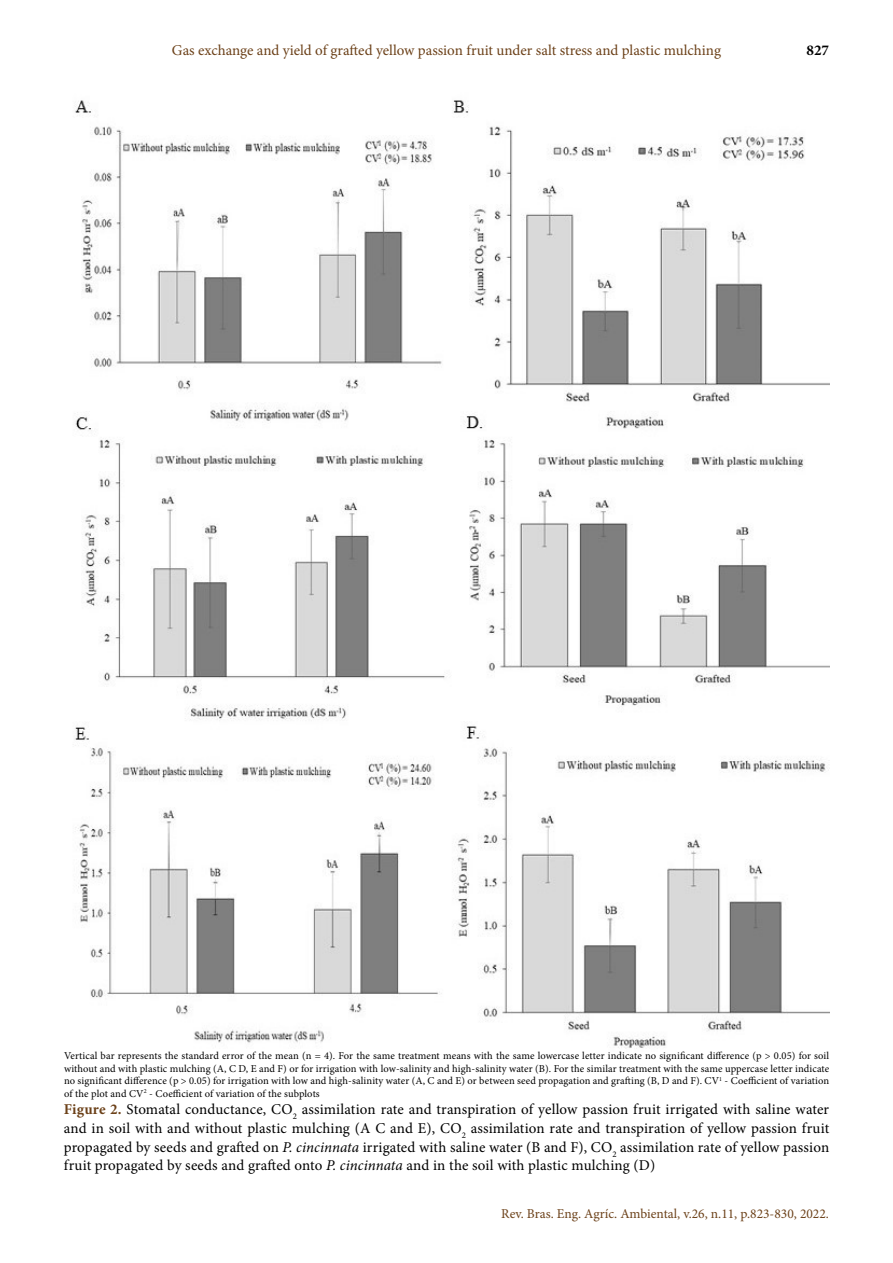
<style>
.page{position:relative;width:893px;height:1263px;background:#fff}
.page>*{position:absolute;margin:0;border:0;box-sizing:border-box;transform-origin:0 0}
.t1{font:15px/18.8px "Minion Pro";letter-spacing:.01em;color:#000;text-align:justify}
.t2{font:15px "Minion Pro";letter-spacing:-.005em;color:#6c4119}
.t3{font:700 15px "Minion Pro";color:#000}
.t4{font:13.5px "Minion Pro";color:#6c4119}
.t5{font:10.5px/12.6px "Minion Pro";letter-spacing:.01em;color:#000;text-align:justify}
.s1{font-weight:700;color:#6c4119}
.s2{font-style:italic}
</style>
<div class="page">
<img style="left:75px;top:100px;width:754px;height:949px">
<h1 class="t2" style="left:172px;top:40px;width:551px">Gas exchange and yield of grafted yellow passion fruit under salt stress and plastic mulching</h1>
<h1 class="t3" style="left:806px;top:40px;width:24px">827</h1>
<p class="t5" style="left:64px;top:1049px;width:767px">Vertical bar represents the standard error of the mean (n = 4). For the same treatment means with the same lowercase letter indicate no significant difference (p &gt; 0.05) for soil without and with plastic mulching (A, C D, E and F) or for irrigation with low-salinity and high-salinity water (B). For the similar treatment with the same uppercase letter indicate no significant difference (p &gt; 0.05) for irrigation with low and high-salinity water (A, C and E) or between seed propagation and grafting (B, D and F). CV<sup>1</sup> - Coefficient of variation of the plot and CV<sup>2</sup> - Coefficient of variation of the subplots</p>
<p class="t1" style="left:64px;top:1100px;width:767px"><span class="s1">Figure 2.</span> Stomatal conductance, CO<sub>2</sub> assimilation rate and transpiration of yellow passion fruit irrigated with saline water and in soil with and without plastic mulching (A C and E), CO<sub>2</sub> assimilation rate and transpiration of yellow passion fruit propagated by seeds and grafted on <span class="s2">P. cincinnata</span> irrigated with saline water (B and F), CO<sub>2</sub> assimilation rate of yellow passion fruit propagated by seeds and grafted onto <span class="s2">P. cincinnata</span> and in the soil with plastic mulching (D)</p>
<p class="t4" style="left:501px;top:1204px;width:329px">Rev. Bras. Eng. Agríc. Ambiental, v.26, n.11, p.823-830, 2022.</p>
</div>
